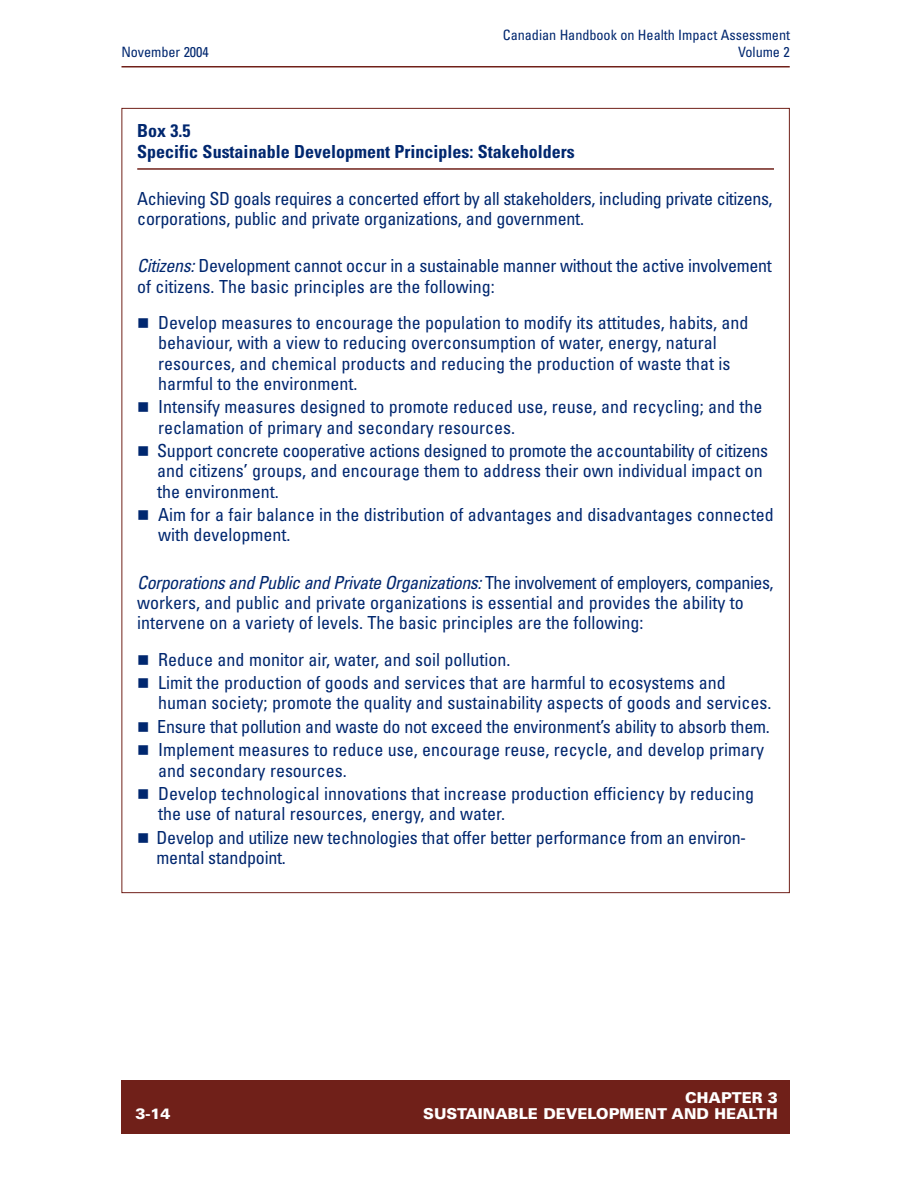
<style>
.page{position:relative;width:918px;height:1188px;background:#fff}
.page>*{position:absolute;margin:0;border:0;box-sizing:border-box;transform-origin:0 0}
.t1{font:condensed 18px/20.2px "Univers";color:#00276f}
.t2{font:condensed 18px/20.2px "Univers";letter-spacing:-.02em;color:#00276f}
.t3{font:700 condensed 18px/21px "Univers";color:#00276f}
.t4{font:900 15px "Univers";color:#fff}
.t5{font:condensed 14.25px "Univers";letter-spacing:-.005em;color:#00276f}
.s1{font-style:italic}
</style>
<div class="page">
<hr style="left:122px;top:66px;width:668px;height:2px;background:#702019">
<div style="left:122px;top:1080px;width:668px;height:54px;background:#702019"></div>
<hr style="left:137px;top:168px;width:637px;height:2px;background:#702019">
<p class="t5" style="left:503px;top:29px;width:289px">Canadian Handbook on Health Impact Assessment</p>
<p class="t5" style="left:122px;top:47px;width:89px">November 2004</p>
<p class="t5" style="left:738px;top:47px;width:53px">Volume 2</p>
<p class="t3" style="left:137px;top:121px;width:439px">Box 3.5<br>Specific Sustainable Development Principles: Stakeholders</p>
<p class="t2" style="left:137px;top:190px;width:637px">Achieving SD goals requires a concerted effort by all stakeholders, including private citizens, corporations, public and private organizations, and government.</p>
<p class="t2" style="left:137px;top:257px;width:636px"><span class="s1">Citizens:</span> Development cannot occur in a sustainable manner without the active involvement of citizens. The basic principles are the following:</p>
<p class="t1" style="left:158px;top:314px;width:592px;text-indent:-21px">■ Develop measures to encourage the population to modify its attitudes, habits, and behaviour, with a view to reducing overconsumption of water, energy, natural resources, and chemical products and reducing the production of waste that is harmful to the environment.</p>
<p class="t1" style="left:158px;top:398px;width:606px;text-indent:-21px">■ Intensify measures designed to promote reduced use, reuse, and recycling; and the reclamation of primary and secondary resources.</p>
<p class="t1" style="left:157px;top:442px;width:613px;text-indent:-20px">■ Support concrete cooperative actions designed to promote the accountability of citizens and citizens’ groups, and encourage them to address their own individual impact on the environment.</p>
<p class="t1" style="left:158px;top:506px;width:617px;text-indent:-21px">■ Aim for a fair balance in the distribution of advantages and disadvantages connected with development.</p>
<p class="t1" style="left:137px;top:574px;width:638px"><span class="s1">Corporations and Public and Private Organizations:</span> The involvement of employers, companies, workers, and public and private organizations is essential and provides the ability to intervene on a variety of levels. The basic principles are the following:</p>
<p class="t1" style="left:137px;top:651px;width:375px">■ Reduce and monitor air, water, and soil pollution.</p>
<p class="t1" style="left:158px;top:674px;width:615px;text-indent:-21px">■ Limit the production of goods and services that are harmful to ecosystems and human society; promote the quality and sustainability aspects of goods and services.</p>
<p class="t1" style="left:137px;top:718px;width:634px">■ Ensure that pollution and waste do not exceed the environment’s ability to absorb them.</p>
<p class="t1" style="left:158px;top:741px;width:607px;text-indent:-21px">■ Implement measures to reduce use, encourage reuse, recycle, and develop primary and secondary resources.</p>
<p class="t1" style="left:158px;top:785px;width:598px;text-indent:-21px">■ Develop technological innovations that increase production efficiency by reducing the use of natural resources, energy, and water.</p>
<p class="t1" style="left:157px;top:829px;width:591px;text-indent:-19px">■ Develop and utilize new technologies that offer better performance from an environ&shy;mental standpoint.</p>
<p class="t4" style="left:685px;top:1092px;width:94px">CHAPTER 3</p>
<p class="t4" style="left:136px;top:1108px;width:37px">3-14</p>
<p class="t4" style="left:423px;top:1109px;width:356px">SUSTAINABLE DEVELOPMENT AND HEALTH</p>
</div>
